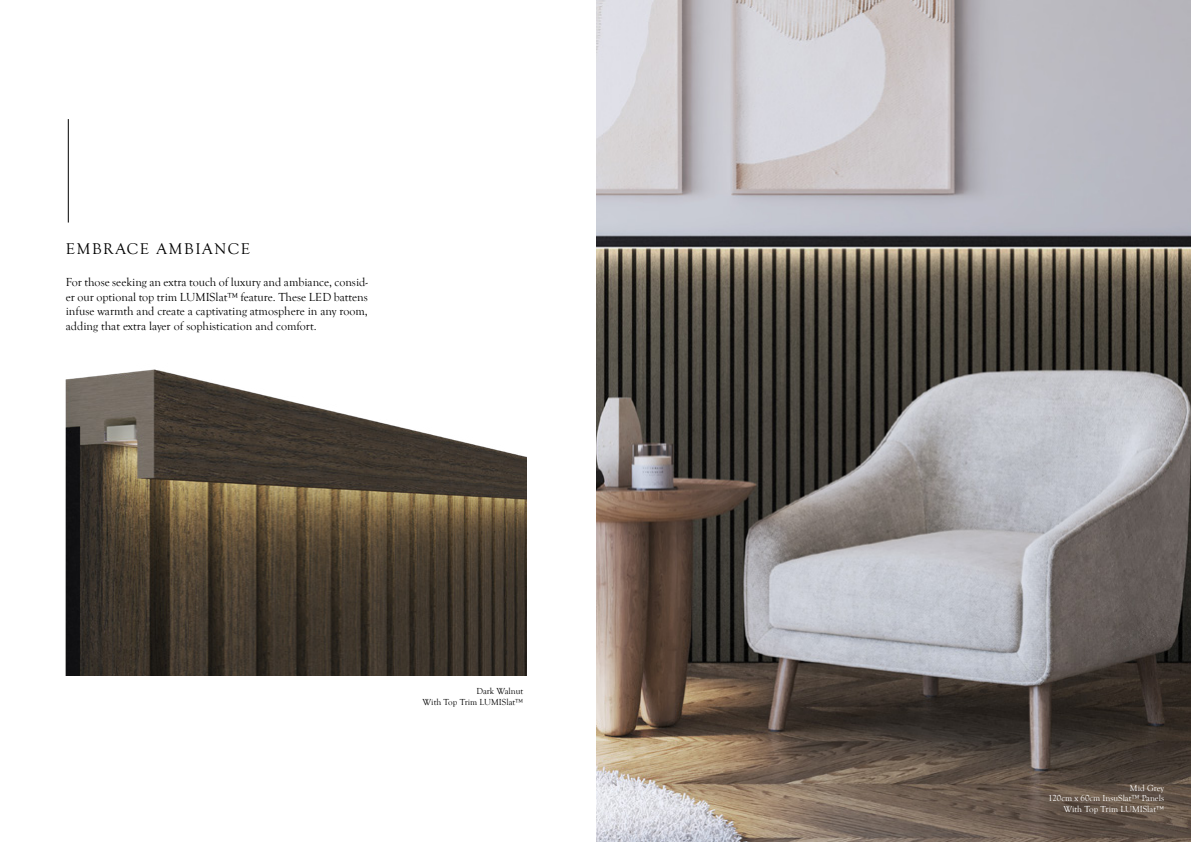
<style>
.page{position:relative;width:1191px;height:842px;background:#fff}
.page>*{position:absolute;margin:0;border:0;box-sizing:border-box;transform-origin:0 0}
.t1{font:16px "Goudy Old Style T";letter-spacing:.1em;color:#000}
.t2{font:12px/14.4px "Goudy Old Style T";color:#000;text-align:justify}
.t3{font:9px/10.8px "Goudy Old Style T";color:#fff;text-align:right}
.t4{font:9px/10.8px "Goudy Old Style T";color:#000;text-align:right}
</style>
<div class="page">
<img style="left:65px;top:369px;width:461px;height:306px">
<img style="left:597px;top:0;width:594px;height:842px">
<hr style="left:68px;top:119px;width:1px;height:104px;background:#000">
<h1 class="t1" style="left:66px;top:240px;width:186px">EMBRACE AMBIANCE</h1>
<p class="t2" style="left:66px;top:275px;width:303px">For those seeking an extra touch of luxury and ambiance, consid&shy;er our optional top trim LUMISlat™ feature. These LED battens infuse warmth and create a captivating atmosphere in any room, adding that extra layer of sophistication and comfort.</p>
<p class="t4" style="left:422px;top:686px;width:102px">Dark Walnut<br>With Top Trim LUMISlat™</p>
<p class="t3" style="left:1048px;top:782px;width:117px">Mid Grey<br>120cm x 60cm InsuSlat™ Panels<br>With Top Trim LUMISlat™</p>
</div>
